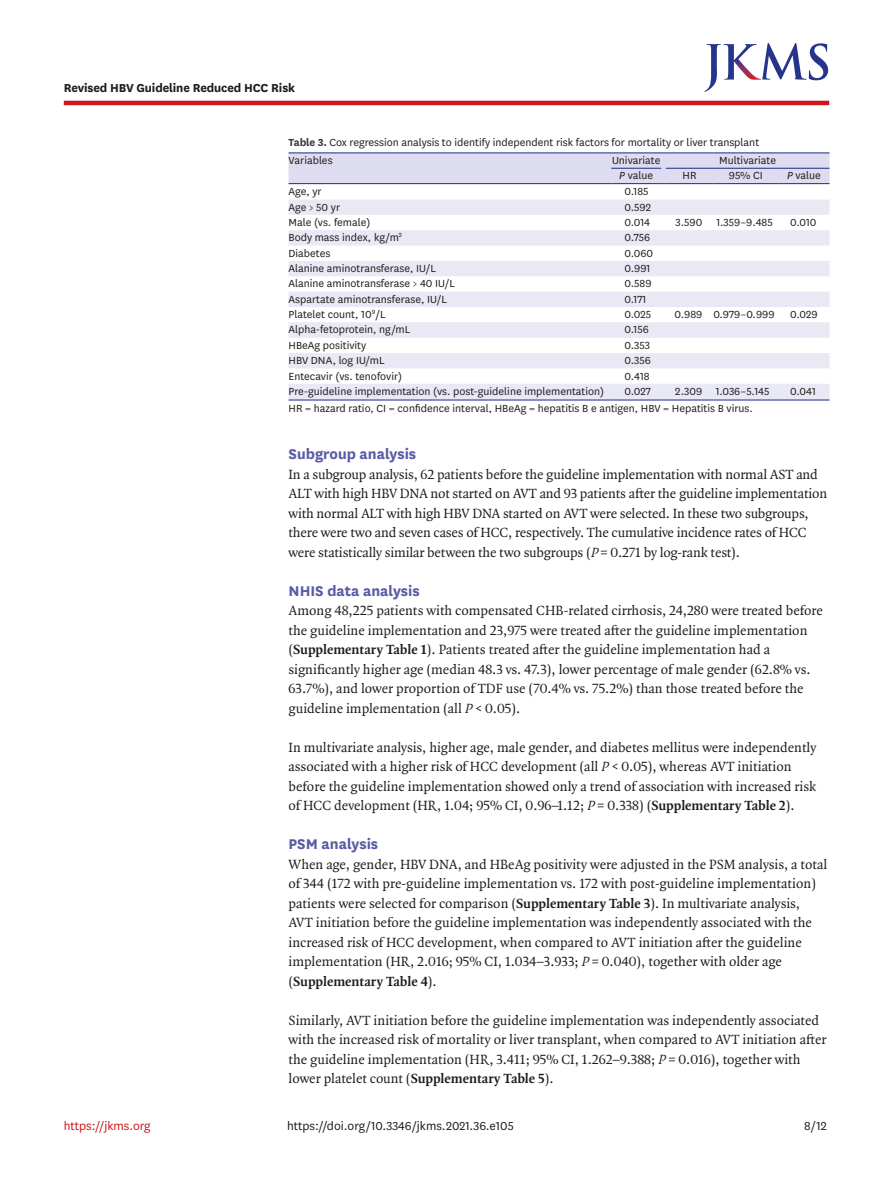
<style>
.page{position:relative;width:893px;height:1191px;background:#fff}
.page>*{position:absolute;margin:0;border:0;box-sizing:border-box;transform-origin:0 0}
.body_title2{font:700 16.5px "National";color:#5a5ba5}
.body_p_first{font:14.25px/19.5px "Quadraat OT";color:#1d1d1b}
.body_p{font:14.25px/19.5px "Quadraat OT";color:#1d1d1b}
.doi_running_footer{font:13.5px "National";color:#1d1d1b}
.alt-title-type{font:700 13.5px "National";letter-spacing:-.01em;color:#1d1d1b}
.t1{font:13.5px "National";color:#cd171a}
.tbody_entry{font:12px "National";color:#1d1d1b}
.table-wrap_caption{font:12px "National";color:#1d1d1b}
.table-wrap-foot_p_fi{font:12px "National";color:#1d1d1b}
.thead_entry{font:12px "National";color:#1d1d1b}
.s1{font-weight:700;color:#3d3d3c}
.s2{font-style:italic}
.s3{font-weight:700}
</style>
<div class="page">
<hr style="left:64px;top:101px;width:765px;height:4px;background:#cd171a">
<svg style="left:704px;top:43px;width:124px;height:49px"></svg>
<svg style="left:289px;top:199px;width:540px;height:200px;fill:#e9e8f5"></svg>
<svg style="left:289px;top:152px;width:540px;height:32px;background:#d2d1e9"></svg>
<hr style="left:666px;top:183px;width:47px;height:1px;background:#27348b">
<hr style="left:713px;top:183px;width:65px;height:1px;background:#27348b">
<hr style="left:778px;top:183px;width:51px;height:1px;background:#27348b">
<hr style="left:289px;top:399px;width:322px;height:1px;background:#27348b">
<hr style="left:611px;top:399px;width:50px;height:1px;background:#27348b">
<hr style="left:666px;top:399px;width:47px;height:1px;background:#27348b">
<hr style="left:713px;top:399px;width:65px;height:1px;background:#27348b">
<hr style="left:778px;top:399px;width:51px;height:1px;background:#27348b">
<p class="alt-title-type" style="left:64px;top:78px;width:233px">Revised HBV Guideline Reduced HCC Risk</p>
<p class="table-wrap_caption" style="left:289px;top:135px;width:472px"><span class="s1">Table 3.</span> Cox regression analysis to identify independent risk factors for mortality or liver transplant</p>
<p class="thead_entry" style="left:289px;top:152px;width:46px">Variables</p>
<p class="thead_entry" style="left:612px;top:152px;width:50px">Univariate</p>
<p class="thead_entry" style="left:719px;top:152px;width:58px">Multivariate</p>
<p class="thead_entry" style="left:619px;top:168px;width:35px"><span class="s2">P</span> value</p>
<p class="thead_entry" style="left:682px;top:168px;width:15px">HR</p>
<p class="thead_entry" style="left:729px;top:168px;width:35px">95% CI</p>
<p class="thead_entry" style="left:787px;top:168px;width:35px"><span class="s2">P</span> value</p>
<p class="tbody_entry" style="left:289px;top:184px;width:35px">Age, yr</p>
<p class="tbody_entry" style="left:624px;top:184px;width:26px">0.185</p>
<p class="tbody_entry" style="left:289px;top:199px;width:53px">Age &gt; 50 yr</p>
<p class="tbody_entry" style="left:624px;top:199px;width:28px">0.592</p>
<p class="tbody_entry" style="left:289px;top:214px;width:83px">Male (vs. female)</p>
<p class="tbody_entry" style="left:624px;top:214px;width:27px">0.014</p>
<p class="tbody_entry" style="left:676px;top:214px;width:28px">3.590</p>
<p class="tbody_entry" style="left:716px;top:214px;width:58px">1.359–9.485</p>
<p class="tbody_entry" style="left:790px;top:214px;width:28px">0.010</p>
<p class="tbody_entry" style="left:289px;top:230px;width:115px">Body mass index, kg/m<sup>2</sup></p>
<p class="tbody_entry" style="left:624px;top:230px;width:27px">0.756</p>
<p class="tbody_entry" style="left:289px;top:245px;width:43px">Diabetes</p>
<p class="tbody_entry" style="left:624px;top:245px;width:30px">0.060</p>
<p class="tbody_entry" style="left:289px;top:260px;width:149px">Alanine aminotransferase, IU/L</p>
<p class="tbody_entry" style="left:624px;top:260px;width:27px">0.991</p>
<p class="tbody_entry" style="left:289px;top:276px;width:168px">Alanine aminotransferase &gt; 40 IU/L</p>
<p class="tbody_entry" style="left:624px;top:276px;width:29px">0.589</p>
<p class="tbody_entry" style="left:289px;top:291px;width:160px">Aspartate aminotransferase, IU/L</p>
<p class="tbody_entry" style="left:624px;top:291px;width:23px">0.171</p>
<p class="tbody_entry" style="left:289px;top:307px;width:98px">Platelet count, 10<sup>9</sup>/L</p>
<p class="tbody_entry" style="left:624px;top:307px;width:28px">0.025</p>
<p class="tbody_entry" style="left:674px;top:307px;width:29px">0.989</p>
<p class="tbody_entry" style="left:713px;top:307px;width:63px">0.979–0.999</p>
<p class="tbody_entry" style="left:790px;top:307px;width:29px">0.029</p>
<p class="tbody_entry" style="left:289px;top:322px;width:123px">Alpha-fetoprotein, ng/mL</p>
<p class="tbody_entry" style="left:624px;top:322px;width:26px">0.156</p>
<p class="tbody_entry" style="left:289px;top:337px;width:79px">HBeAg positivity</p>
<p class="tbody_entry" style="left:624px;top:337px;width:27px">0.353</p>
<p class="tbody_entry" style="left:289px;top:353px;width:98px">HBV DNA, log IU/mL</p>
<p class="tbody_entry" style="left:624px;top:353px;width:28px">0.356</p>
<p class="tbody_entry" style="left:289px;top:368px;width:115px">Entecavir (vs. tenofovir)</p>
<p class="tbody_entry" style="left:624px;top:368px;width:27px">0.418</p>
<p class="tbody_entry" style="left:289px;top:383px;width:317px">Pre-guideline implementation (vs. post-guideline implementation)</p>
<p class="tbody_entry" style="left:624px;top:383px;width:28px">0.027</p>
<p class="tbody_entry" style="left:675px;top:383px;width:29px">2.309</p>
<p class="tbody_entry" style="left:716px;top:383px;width:55px">1.036–5.145</p>
<p class="tbody_entry" style="left:790px;top:383px;width:27px">0.041</p>
<p class="table-wrap-foot_p_fi" style="left:289px;top:401px;width:466px">HR = hazard ratio, CI = confidence interval, HBeAg = hepatitis B e antigen, HBV = Hepatitis B virus.</p>
<p class="body_title2" style="left:289px;top:442px;width:129px">Subgroup analysis</p>
<p class="body_p_first" style="left:289px;top:464px;width:540px">In a subgroup analysis, 62 patients before the guideline implementation with normal AST and ALT with high HBV DNA not started on AVT and 93 patients after the guideline implementation with normal ALT with high HBV DNA started on AVT were selected. In these two subgroups, there were two and seven cases of HCC, respectively. The cumulative incidence rates of HCC were statistically similar between the two subgroups (<span class="s2">P</span> = 0.271 by log-rank test).</p>
<p class="body_title2" style="left:289px;top:579px;width:133px">NHIS data analysis</p>
<p class="body_p_first" style="left:289px;top:601px;width:536px">Among 48,225 patients with compensated CHB-related cirrhosis, 24,280 were treated before the guideline implementation and 23,975 were treated after the guideline implementation (<span class="s3">Supplementary Table 1</span>). Patients treated after the guideline implementation had a significantly higher age (median 48.3 vs. 47.3), lower percentage of male gender (62.8% vs.<br>63.7%), and lower proportion of TDF use (70.4% vs. 75.2%) than those treated before the guideline implementation (all <span class="s2">P</span> &lt; 0.05).</p>
<p class="body_p" style="left:289px;top:737px;width:529px">In multivariate analysis, higher age, male gender, and diabetes mellitus were independently associated with a higher risk of HCC development (all <span class="s2">P</span> &lt; 0.05), whereas AVT initiation before the guideline implementation showed only a trend of association with increased risk of HCC development (HR, 1.04; 95% CI, 0.96–1.12; <span class="s2">P</span> = 0.338) (<span class="s3">Supplementary Table 2</span>).</p>
<p class="body_title2" style="left:289px;top:832px;width:91px">PSM analysis</p>
<p class="body_p_first" style="left:289px;top:854px;width:540px">When age, gender, HBV DNA, and HBeAg positivity were adjusted in the PSM analysis, a total of 344 (172 with pre-guideline implementation vs. 172 with post-guideline implementation) patients were selected for comparison (<span class="s3">Supplementary Table 3</span>). In multivariate analysis, AVT initiation before the guideline implementation was independently associated with the increased risk of HCC development, when compared to AVT initiation after the guideline implementation (HR, 2.016; 95% CI, 1.034–3.933; <span class="s2">P</span> = 0.040), together with older age (<span class="s3">Supplementary Table 4</span>).</p>
<p class="body_p" style="left:289px;top:1010px;width:539px">Similarly, AVT initiation before the guideline implementation was independently associated with the increased risk of mortality or liver transplant, when compared to AVT initiation after the guideline implementation (HR, 3.411; 95% CI, 1.262–9.388; <span class="s2">P</span> = 0.016), together with lower platelet count (<span class="s3">Supplementary Table 5</span>).</p>
<p class="t1" style="left:64px;top:1116px;width:88px">https://jkms.org</p>
<p class="doi_running_footer" style="left:287px;top:1116px;width:228px">https://doi.org/10.3346/jkms.2021.36.e105</p>
<p class="doi_running_footer" style="left:804px;top:1116px;width:24px">8/12</p>
</div>
